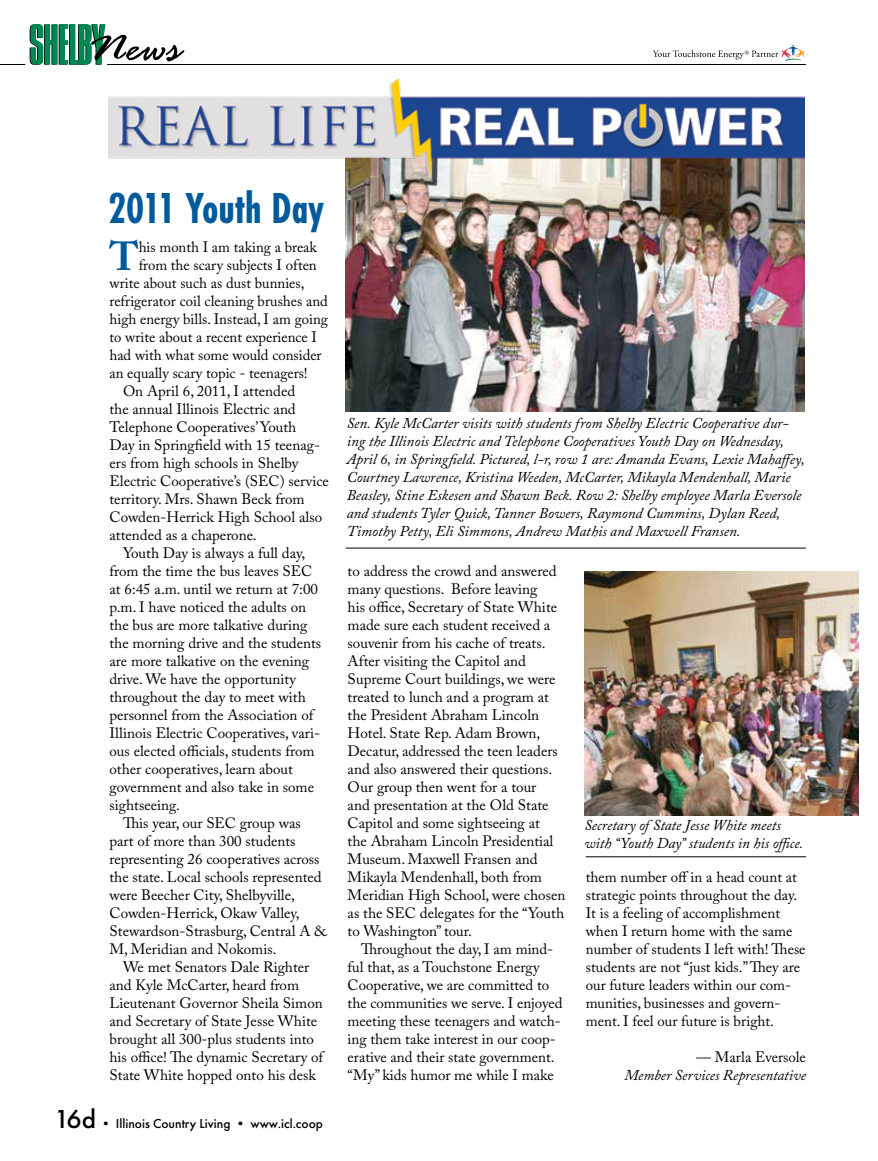
<style>
.page{position:relative;width:878px;height:1161px;background:#fff}
.page>*{position:absolute;margin:0;border:0;box-sizing:border-box;transform-origin:0 0}
.t1{font:700 45px "Futura PT Cond";color:#005a9c;scale:.93 1}
.t2{font:700 40.35px "Adobe Caslon Pro";color:#005a9c}
.t3{font:15px/18px "Adobe Caslon Pro";color:#000}
.t4{font:italic 15px/18px "Adobe Caslon Pro";color:#000}
.t5{font:500 13.5px "Futura PT";color:#000}
.s1{font-size:27px}
</style>
<div class="page">
<hr style="left:107px;top:64px;width:698px;height:1px;background:#000">
<svg style="left:0;top:24px;width:184px;height:41px"></svg>
<svg style="left:653px;top:45px;width:151px;height:16px"></svg>
<img style="left:584px;top:571px;width:274px;height:244px">
<img style="left:345px;top:188px;width:459px;height:223px">
<hr style="left:345px;top:548px;width:460px;height:1px;background:#000">
<img style="left:108px;top:77px;width:696px;height:111px">
<hr style="left:585px;top:857px;width:220px;height:1px;background:#000">
<h1 class="t1" style="left:108px;top:182px;width:233px">2011 Youth Day</h1>
<h2 class="t2" style="left:109px;top:232px;width:31px">T</h2>
<p class="t3" style="left:139px;top:238px;width:180px">his month I am taking a break</p>
<p class="t3" style="left:139px;top:256px;width:180px">from the scary subjects I often</p>
<p class="t3" style="left:109px;top:274px;width:196px">write about such as dust bunnies,</p>
<p class="t3" style="left:109px;top:292px;width:220px">refrigerator coil cleaning brushes and</p>
<p class="t3" style="left:109px;top:310px;width:220px">high energy bills. Instead, I am going</p>
<p class="t3" style="left:109px;top:328px;width:209px">to write about a recent experience I</p>
<p class="t3" style="left:109px;top:346px;width:214px">had with what some would consider</p>
<p class="t3" style="left:109px;top:364px;width:200px">an equally scary topic - teenagers!</p>
<p class="t3" style="left:123px;top:382px;width:174px">On April 6, 2011, I attended</p>
<p class="t3" style="left:109px;top:400px;width:188px">the annual Illinois Electric and</p>
<p class="t3" style="left:109px;top:418px;width:188px">Telephone Cooperatives’ Youth</p>
<p class="t3" style="left:109px;top:436px;width:212px">Day in Springfield with 15 teenag-</p>
<p class="t3" style="left:109px;top:454px;width:190px">ers from high schools in Shelby</p>
<p class="t3" style="left:109px;top:472px;width:221px">Electric Cooperative’s (SEC) service</p>
<p class="t3" style="left:109px;top:490px;width:196px">territory. Mrs. Shawn Beck from</p>
<p class="t3" style="left:109px;top:508px;width:214px">Cowden-Herrick High School also</p>
<p class="t3" style="left:109px;top:526px;width:149px">attended as a chaperone.</p>
<p class="t3" style="left:123px;top:544px;width:184px">Youth Day is always a full day,</p>
<p class="t3" style="left:109px;top:562px;width:204px">from the time the bus leaves SEC</p>
<p class="t3" style="left:109px;top:580px;width:210px">at 6:45 a.m. until we return at 7:00</p>
<p class="t3" style="left:109px;top:598px;width:198px">p.m. I have noticed the adults on</p>
<p class="t3" style="left:109px;top:616px;width:199px">the bus are more talkative during</p>
<p class="t3" style="left:109px;top:634px;width:213px">the morning drive and the students</p>
<p class="t3" style="left:109px;top:652px;width:201px">are more talkative on the evening</p>
<p class="t3" style="left:109px;top:670px;width:188px">drive. We have the opportunity</p>
<p class="t3" style="left:109px;top:688px;width:198px">throughout the day to meet with</p>
<p class="t3" style="left:109px;top:706px;width:205px">personnel from the Association of</p>
<p class="t3" style="left:109px;top:724px;width:212px">Illinois Electric Cooperatives, vari-</p>
<p class="t3" style="left:109px;top:742px;width:206px">ous elected officials, students from</p>
<p class="t3" style="left:109px;top:760px;width:185px">other cooperatives, learn about</p>
<p class="t3" style="left:109px;top:778px;width:206px">government and also take in some</p>
<p class="t3" style="left:109px;top:796px;width:72px">sightseeing.</p>
<p class="t3" style="left:123px;top:814px;width:179px">This year, our SEC group was</p>
<p class="t3" style="left:109px;top:832px;width:188px">part of more than 300 students</p>
<p class="t3" style="left:109px;top:850px;width:211px">representing 26 cooperatives across</p>
<p class="t3" style="left:109px;top:868px;width:214px">the state. Local schools represented</p>
<p class="t3" style="left:109px;top:886px;width:187px">were Beecher City, Shelbyville,</p>
<p class="t3" style="left:109px;top:904px;width:192px">Cowden-Herrick, Okaw Valley,</p>
<p class="t3" style="left:109px;top:922px;width:219px">Stewardson-Strasburg, Central A &amp;</p>
<p class="t3" style="left:109px;top:940px;width:168px">M, Meridian and Nokomis.</p>
<p class="t3" style="left:123px;top:958px;width:188px">We met Senators Dale Righter</p>
<p class="t3" style="left:109px;top:976px;width:191px">and Kyle McCarter, heard from</p>
<p class="t3" style="left:109px;top:994px;width:215px">Lieutenant Governor Sheila Simon</p>
<p class="t3" style="left:109px;top:1012px;width:209px">and Secretary of State Jesse White</p>
<p class="t3" style="left:109px;top:1030px;width:206px">brought all 300-plus students into</p>
<p class="t3" style="left:109px;top:1048px;width:215px">his office! The dynamic Secretary of</p>
<p class="t3" style="left:109px;top:1066px;width:208px">State White hopped onto his desk</p>
<p class="t5" style="left:54px;top:1116px;width:270px"><span class="s1">16d</span> • Illinois Country Living • www.icl.coop</p>
<p class="t4" style="left:346px;top:414px;width:459px">Sen. Kyle McCarter visits with students from Shelby Electric Cooperative dur&shy;ing the Illinois Electric and Telephone Cooperatives Youth Day on Wednesday, April 6, in Springfield. Pictured, l-r, row 1 are: Amanda Evans, Lexie Mahaffey, Courtney Lawrence, Kristina Weeden, McCarter, Mikayla Mendenhall, Marie Beasley, Stine Eskesen and Shawn Beck. Row 2: Shelby employee Marla Eversole and students Tyler Quick, Tanner Bowers, Raymond Cummins, Dylan Reed, Timothy Petty, Eli Simmons, Andrew Mathis and Maxwell Fransen.</p>
<p class="t3" style="left:347px;top:562px;width:219px">to address the crowd and answered many questions. Before leaving<br>his office, Secretary of State White made sure each student received a souvenir from his cache of treats.<br>After visiting the Capitol and<br>Supreme Court buildings, we were treated to lunch and a program at the President Abraham Lincoln<br>Hotel. State Rep. Adam Brown,<br>Decatur, addressed the teen leaders and also answered their questions.<br>Our group then went for a tour<br>and presentation at the Old State<br>Capitol and some sightseeing at<br>the Abraham Lincoln Presidential<br>Museum. Maxwell Fransen and<br>Mikayla Mendenhall, both from<br>Meridian High School, were chosen as the SEC delegates for the “Youth to Washington” tour.</p>
<p class="t3" style="left:347px;top:940px;width:216px;text-indent:14px">Throughout the day, I am mind&shy;ful that, as a Touchstone Energy Cooperative, we are committed to the communities we serve. I enjoyed meeting these teenagers and watch&shy;ing them take interest in our coop&shy;erative and their state government. “My” kids humor me while I make</p>
<p class="t4" style="left:584px;top:816px;width:220px">Secretary of State Jesse White meets with “Youth Day” students in his office.</p>
<p class="t3" style="left:585px;top:868px;width:221px">them number off in a head count at strategic points throughout the day.<br>It is a feeling of accomplishment when I return home with the same number of students I left with! These students are not “just kids.” They are our future leaders within our com&shy;munities, businesses and govern&shy;ment. I feel our future is bright.</p>
<p class="t3" style="left:696px;top:1048px;width:111px">— Marla Eversole</p>
<p class="t4" style="left:624px;top:1066px;width:183px">Member Services Representative</p>
</div>
